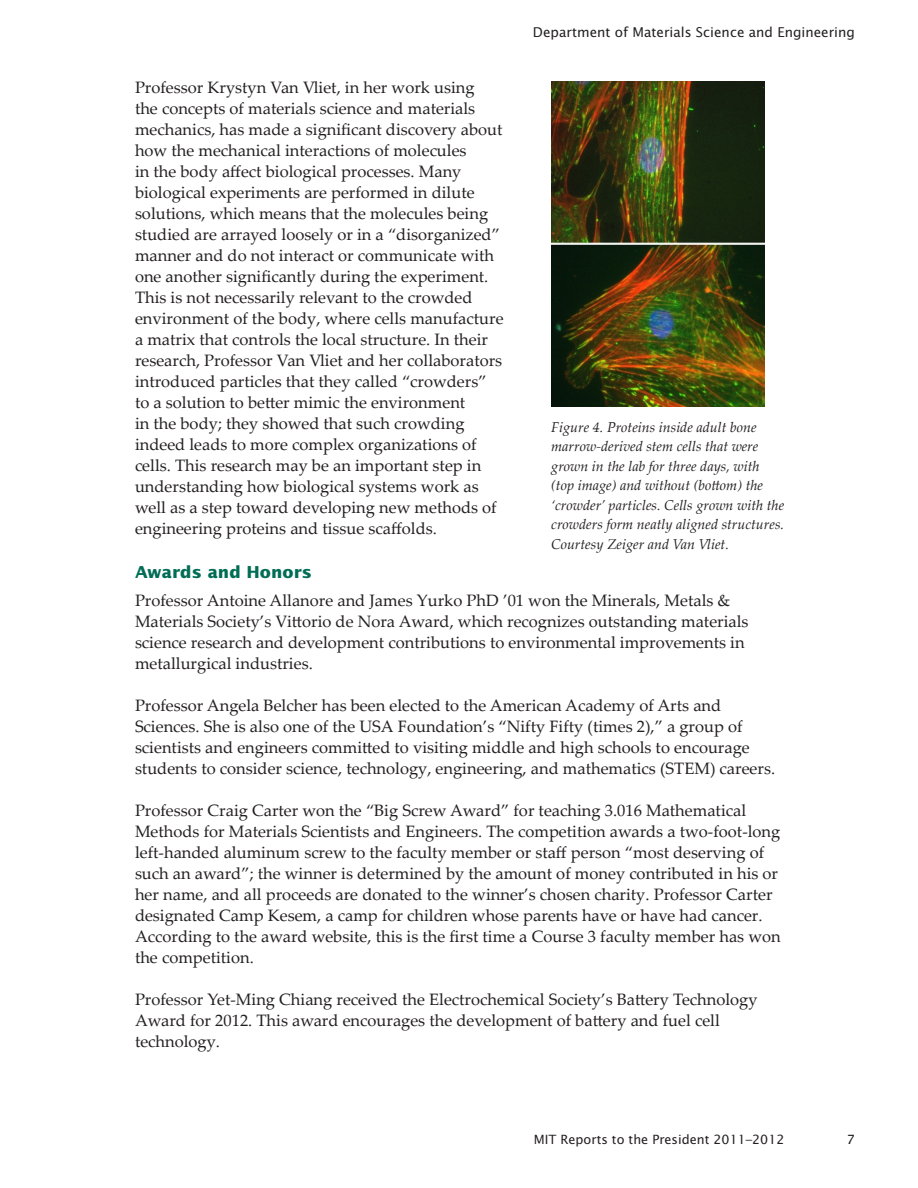
<style>
.page{position:relative;width:918px;height:1188px;background:#fff}
.page>*{position:absolute;margin:0;border:0;box-sizing:border-box;transform-origin:0 0}
.t1{font:16.5px/21px "Palatino Linotype";color:#231f20}
.Heading_2{font:700 16.5px "Lucida Sans Std";color:#006d55}
.t2{font:italic 14.25px/19.5px "Palatino Linotype";color:#231f20}
.t3{font:13.5px "Lucida Sans Std";color:#231f20}
.t4{font:12.75px "Lucida Sans Std";color:#231f20}
</style>
<div class="page">
<img style="left:551px;top:81px;width:213px;height:326px">
<p class="t3" style="left:533px;top:25px;width:324px">Department of Materials Science and Engineering</p>
<p class="t1" style="left:135px;top:76px;width:370px">Professor Krystyn Van Vliet, in her work using<br>the concepts of materials science and materials mechanics, has made a significant discovery about how the mechanical interactions of molecules<br>in the body affect biological processes. Many biological experiments are performed in dilute solutions, which means that the molecules being studied are arrayed loosely or in a “disorganized” manner and do not interact or communicate with one another significantly during the experiment.<br>This is not necessarily relevant to the crowded environment of the body, where cells manufacture a matrix that controls the local structure. In their research, Professor Van Vliet and her collaborators introduced particles that they called “crowders” to a solution to better mimic the environment<br>in the body; they showed that such crowding indeed leads to more complex organizations of cells. This research may be an important step in understanding how biological systems work as well as a step toward developing new methods of engineering proteins and tissue scaffolds.</p>
<p class="Heading_2" style="left:135px;top:562px;width:179px">Awards and Honors</p>
<p class="t1" style="left:135px;top:589px;width:615px">Professor Antoine Allanore and James Yurko PhD ’01 won the Minerals, Metals &amp; Materials Society’s Vittorio de Nora Award, which recognizes outstanding materials science research and development contributions to environmental improvements in metallurgical industries.</p>
<p class="t1" style="left:135px;top:694px;width:642px">Professor Angela Belcher has been elected to the American Academy of Arts and Sciences. She is also one of the USA Foundation’s “Nifty Fifty (times 2),” a group of scientists and engineers committed to visiting middle and high schools to encourage students to consider science, technology, engineering, and mathematics (STEM) careers.</p>
<p class="t1" style="left:135px;top:799px;width:647px">Professor Craig Carter won the “Big Screw Award” for teaching 3.016 Mathematical Methods for Materials Scientists and Engineers. The competition awards a two-foot-long left-handed aluminum screw to the faculty member or staff person “most deserving of such an award”; the winner is determined by the amount of money contributed in his or her name, and all proceeds are donated to the winner’s chosen charity. Professor Carter designated Camp Kesem, a camp for children whose parents have or have had cancer.<br>According to the award website, this is the first time a Course 3 faculty member has won the competition.</p>
<p class="t1" style="left:135px;top:988px;width:624px">Professor Yet-Ming Chiang received the Electrochemical Society’s Battery Technology<br>Award for 2012. This award encourages the development of battery and fuel cell technology.</p>
<p class="t2" style="left:551px;top:416px;width:235px">Figure 4. Proteins inside adult bone marrow-derived stem cells that were grown in the lab for three days, with (top image) and without (bottom) the ‘crowder’ particles. Cells grown with the crowders form neatly aligned structures.<br>Courtesy Zeiger and Van Vliet.</p>
<p class="t4" style="left:534px;top:1132px;width:252px">MIT Reports to the President 2011–2012</p>
<p class="t4" style="left:847px;top:1132px;width:10px">7</p>
</div>
